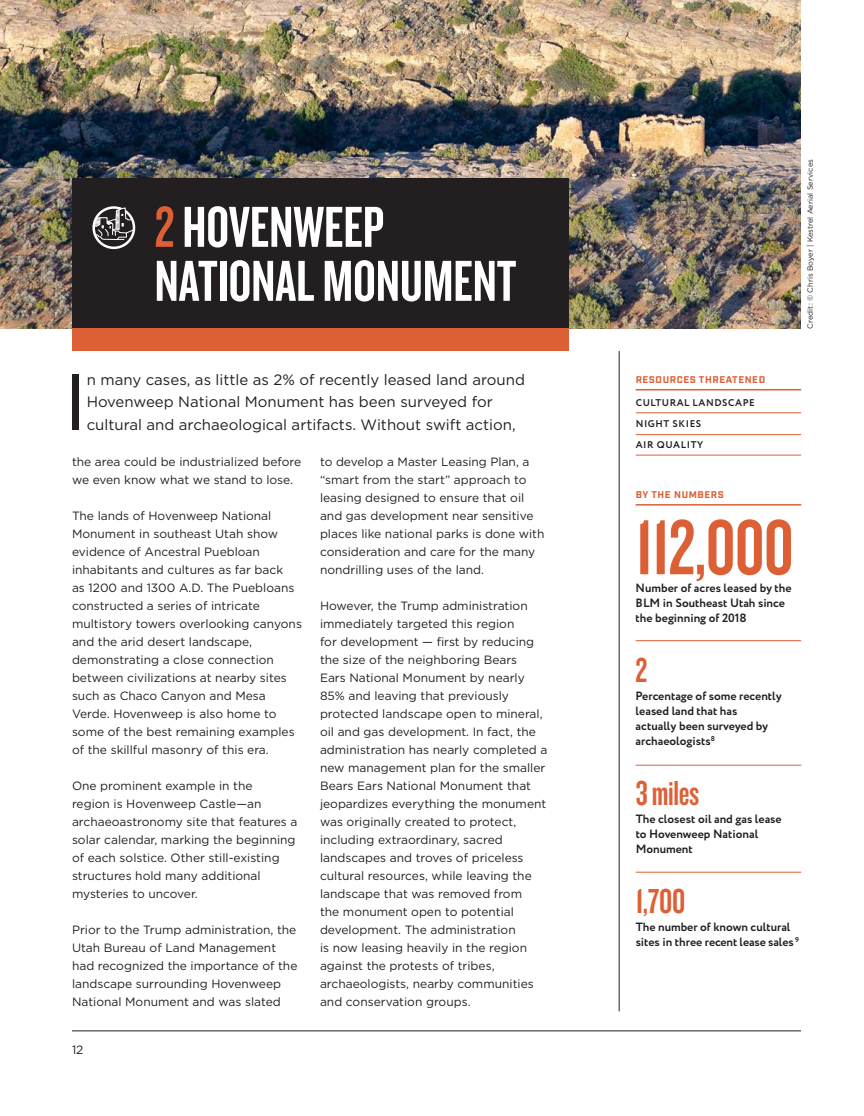
<style>
.page{position:relative;width:864px;height:1116px;background:#fff}
.page>*{position:absolute;margin:0;border:0;box-sizing:border-box;transform-origin:0 0}
.Big_Number_Redo{font:81px "Knockout HTF48 Featherweight";letter-spacing:-.01em;color:#dd5f36}
.BODY_INTRO{font:79.35px "Gotham";color:#231f20}
.t1{font:60px/54px "Knockout HTF48 Featherweight";color:#fff}
.Big_Number_Redo-2{font:36px "Knockout HTF48 Featherweight";letter-spacing:-.01em;color:#dd5f36}
.BODY_INTRO-2{font:15px/22.5px "Gotham";color:#231f20}
.t2{font:12px/18px "Gotham";color:#231f20}
.Sidebar_Copy{font:700 12px/15px "Circe";color:#231f20}
.Resources_Threatened{font:700 9.75px "Circe";letter-spacing:.06em;color:#231f20}
.t3{font:700 9.75px "Industry";letter-spacing:.06em;color:#dd5f36}
.Photo_Captions{font:7.5px "Gotham";letter-spacing:.005em;color:#231f20}
.t4{font:900 5.7px "Gotham";color:#fff}
.s1{color:#dd5f36}
</style>
<div class="page">
<hr style="left:72px;top:1031px;width:729px;height:1px;background:#231f20">
<hr style="left:863px;top:0;width:1px;height:1116px;background:#f5f5f1">
<hr style="left:619px;top:351px;width:1px;height:660px;background:#231f20">
<img style="left:0;top:0;width:801px;height:328px">
<div style="left:72px;top:178px;width:496px;height:150px;background:#231f20"></div>
<svg style="left:94px;top:208px;width:40px;height:40px"></svg>
<div style="left:92px;top:206px;width:43px;height:43px;border:2px solid #fff;border-radius:50%"></div>
<svg style="left:94px;top:207px;width:41px;height:33px"></svg>
<div style="left:72px;top:328px;width:496px;height:23px;background:#dd5f36"></div>
<hr style="left:636px;top:389px;width:165px;height:1px;background:#dd5f36">
<hr style="left:636px;top:413px;width:165px;height:1px;background:#dd5f36">
<hr style="left:636px;top:434px;width:165px;height:1px;background:#dd5f36">
<hr style="left:636px;top:455px;width:165px;height:1px;background:#dd5f36">
<hr style="left:636px;top:640px;width:165px;height:1px;background:#dd5f36">
<hr style="left:636px;top:765px;width:165px;height:1px;background:#dd5f36">
<hr style="left:636px;top:872px;width:165px;height:1px;background:#dd5f36">
<hr style="left:636px;top:504px;width:165px;height:2px;background:#dd5f36">
<h3 class="t1" style="left:155px;top:201px;width:363px"><span class="s1">2</span> HOVENWEEP<br>NATIONAL MONUMENT</h3>
<p class="t4" style="left:165px;top:219px;width:5px">$</p>
<p class="t4" style="left:186px;top:230px;width:5px">$</p>
<p class="BODY_INTRO" style="left:64px;top:358px;width:25px">I</p>
<p class="BODY_INTRO-2" style="left:87px;top:368px;width:440px">n many cases, as little as 2% of recently leased land around<br>Hovenweep National Monument has been surveyed for cultural and archaeological artifacts. Without swift action,</p>
<p class="t2" style="left:72px;top:453px;width:231px">the area could be industrialized before we even know what we stand to lose.</p>
<p class="t2" style="left:72px;top:507px;width:231px">The lands of Hovenweep National Monument in southeast Utah show evidence of Ancestral Puebloan inhabitants and cultures as far back<br>as 1200 and 1300 A.D. The Puebloans constructed a series of intricate multistory towers overlooking canyons and the arid desert landscape, demonstrating a close connection between civilizations at nearby sites such as Chaco Canyon and Mesa Verde. Hovenweep is also home to some of the best remaining examples of the skillful masonry of this era.</p>
<p class="t2" style="left:72px;top:777px;width:227px">One prominent example in the<br>region is Hovenweep Castle—an archaeoastronomy site that features a solar calendar, marking the beginning of each solstice. Other still-existing structures hold many additional mysteries to uncover.</p>
<p class="t2" style="left:72px;top:921px;width:227px">Prior to the Trump administration, the Utah Bureau of Land Management had recognized the importance of the landscape surrounding Hovenweep National Monument and was slated</p>
<p class="t2" style="left:72px;top:1041px;width:13px">12</p>
<p class="t2" style="left:320px;top:453px;width:226px">to develop a Master Leasing Plan, a “smart from the start” approach to leasing designed to ensure that oil and gas development near sensitive places like national parks is done with consideration and care for the many nondrilling uses of the land.</p>
<p class="t2" style="left:320px;top:597px;width:229px">However, the Trump administration immediately targeted this region<br>for development — first by reducing the size of the neighboring Bears<br>Ears National Monument by nearly 85% and leaving that previously protected landscape open to mineral, oil and gas development. In fact, the administration has nearly completed a new management plan for the smaller Bears Ears National Monument that jeopardizes everything the monument was originally created to protect, including extraordinary, sacred landscapes and troves of priceless cultural resources, while leaving the landscape that was removed from<br>the monument open to potential development. The administration<br>is now leasing heavily in the region against the protests of tribes, archaeologists, nearby communities and conservation groups.</p>
<h6 class="t3" style="left:636px;top:373px;width:131px">RESOURCES THREATENED</h6>
<p class="Resources_Threatened" style="left:636px;top:396px;width:121px">CULTURAL LANDSCAPE</p>
<p class="Resources_Threatened" style="left:636px;top:417px;width:67px">NIGHT SKIES</p>
<p class="Resources_Threatened" style="left:636px;top:438px;width:69px">AIR QUALITY</p>
<h6 class="t3" style="left:636px;top:489px;width:90px">BY THE NUMBERS</h6>
<p class="Photo_Captions" style="left:806px;top:328px;width:171px;rotate:-90deg">Credit: © Chris Boyer | Kestrel Aerial Services</p>
<p class="Big_Number_Redo" style="left:636px;top:507px;width:160px">112,000</p>
<p class="Sidebar_Copy" style="left:636px;top:581px;width:158px">Number of acres leased by the<br>BLM in Southeast Utah since the beginning of 2018</p>
<p class="Big_Number_Redo-2" style="left:636px;top:652px;width:13px">2</p>
<p class="Sidebar_Copy" style="left:636px;top:689px;width:148px">Percentage of some recently leased land that has<br>actually been surveyed by archaeologists<sup>8</sup></p>
<p class="Big_Number_Redo-2" style="left:636px;top:775px;width:65px">3 miles</p>
<p class="Sidebar_Copy" style="left:636px;top:812px;width:148px">The closest oil and gas lease to Hovenweep National<br>Monument</p>
<p class="Big_Number_Redo-2" style="left:636px;top:883px;width:51px">1,700</p>
<p class="Sidebar_Copy" style="left:636px;top:920px;width:165px">The number of known cultural sites in three recent lease sales <sup>9</sup></p>
</div>
